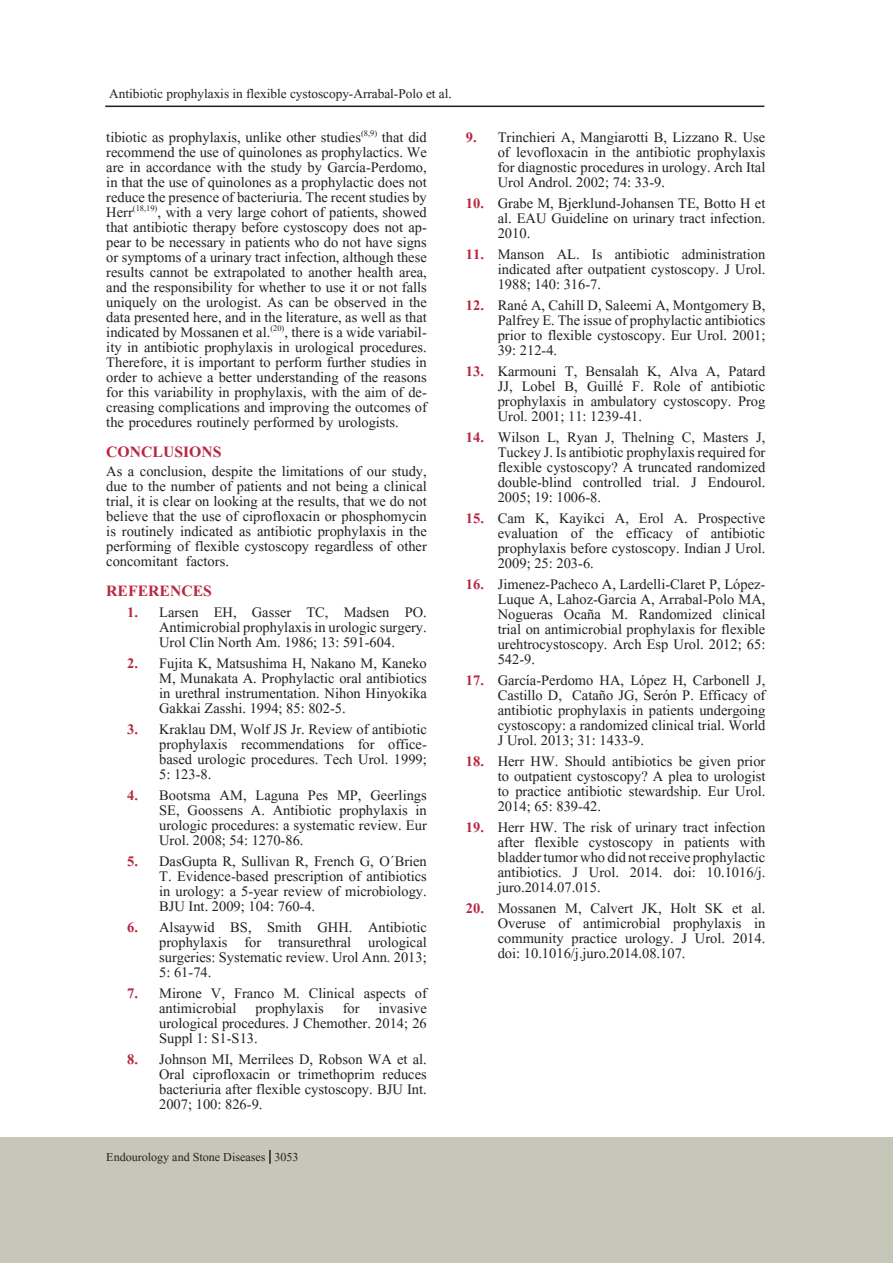
<style>
.page{position:relative;width:893px;height:1263px;background:#fff}
.page>*{position:absolute;margin:0;border:0;box-sizing:border-box;transform-origin:0 0}
.t1{font:700 19.5px "Aparajita";color:#b62841}
.t2{font:18px/15px "Aparajita";color:#231f20;text-align:justify}
.t3{font:16.5px "Aparajita";color:#231f20}
.t4{font:15px "Aparajita";color:#231f20}
.s1{font-weight:700;color:#b62841}
</style>
<div class="page">
<div style="left:0;top:1137px;width:893px;height:126px;background:#c7c7b9"></div>
<hr style="left:105px;top:106px;width:659px;height:1px;background:#231f20">
<svg style="left:269px;top:1150px;width:2px;height:14px"></svg>
<p class="t3" style="left:109px;top:86px;width:344px">Antibiotic prophylaxis in flexible cystoscopy-Arrabal-Polo et al.</p>
<p class="t2" style="left:106px;top:131px;width:322px">tibiotic as prophylaxis, unlike other studies<sup>(8,9)</sup> that did recommend the use of quinolones as prophylactics. We are in accordance with the study by García-Perdomo, in that the use of quinolones as a prophylactic does not reduce the presence of bacteriuria. The recent studies by Herr<sup>(18,19)</sup>, with a very large cohort of patients, showed that antibiotic therapy before cystoscopy does not ap&shy;pear to be necessary in patients who do not have signs or symptoms of a urinary tract infection, although these results cannot be extrapolated to another health area, and the responsibility for whether to use it or not falls uniquely on the urologist. As can be observed in the data presented here, and in the literature, as well as that indicated by Mossanen et al.<sup>(20)</sup>, there is a wide variabil&shy;ity in antibiotic prophylaxis in urological procedures.<br>Therefore, it is important to perform further studies in order to achieve a better understanding of the reasons for this variability in prophylaxis, with the aim of de&shy;creasing complications and improving the outcomes of the procedures routinely performed by urologists.</p>
<p class="t1" style="left:106px;top:443px;width:117px">CONCLUSIONS</p>
<p class="t2" style="left:106px;top:466px;width:322px">As a conclusion, despite the limitations of our study, due to the number of patients and not being a clinical trial, it is clear on looking at the results, that we do not believe that the use of ciprofloxacin or phosphomycin is routinely indicated as antibiotic prophylaxis in the performing of flexible cystoscopy regardless of other concomitant factors.</p>
<p class="t1" style="left:106px;top:582px;width:107px">REFERENCES</p>
<p class="t2" style="left:159px;top:607px;width:269px;text-indent:-32px"><span class="s1">1.</span> Larsen EH, Gasser TC, Madsen PO.<br>Antimicrobial prophylaxis in urologic surgery.<br>Urol Clin North Am. 1986; 13: 591-604.</p>
<p class="t2" style="left:159px;top:658px;width:269px;text-indent:-32px"><span class="s1">2.</span> Fujita K, Matsushima H, Nakano M, Kaneko M, Munakata A. Prophylactic oral antibiotics in urethral instrumentation. Nihon Hinyokika Gakkai Zasshi. 1994; 85: 802-5.</p>
<p class="t2" style="left:159px;top:724px;width:269px;text-indent:-32px"><span class="s1">3.</span> Kraklau DM, Wolf JS Jr. Review of antibiotic prophylaxis recommendations for office&shy;based urologic procedures. Tech Urol. 1999; 5: 123-8.</p>
<p class="t2" style="left:159px;top:790px;width:269px;text-indent:-32px"><span class="s1">4.</span> Bootsma AM, Laguna Pes MP, Geerlings SE, Goossens A. Antibiotic prophylaxis in urologic procedures: a systematic review. Eur Urol. 2008; 54: 1270-86.</p>
<p class="t2" style="left:159px;top:856px;width:269px;text-indent:-32px"><span class="s1">5.</span> DasGupta R, Sullivan R, French G, O´Brien T. Evidence-based prescription of antibiotics in urology: a 5-year review of microbiology.<br>BJU Int. 2009; 104: 760-4.</p>
<p class="t2" style="left:159px;top:922px;width:269px;text-indent:-32px"><span class="s1">6.</span> Alsaywid BS, Smith GHH. Antibiotic prophylaxis for transurethral urological surgeries: Systematic review. Urol Ann. 2013; 5: 61-74.</p>
<p class="t2" style="left:159px;top:988px;width:269px;text-indent:-32px"><span class="s1">7.</span> Mirone V, Franco M. Clinical aspects of antimicrobial prophylaxis for invasive urological procedures. J Chemother. 2014; 26<br>Suppl 1: S1-S13.</p>
<p class="t2" style="left:159px;top:1054px;width:269px;text-indent:-32px"><span class="s1">8.</span> Johnson MI, Merrilees D, Robson WA et al.<br>Oral ciprofloxacin or trimethoprim reduces bacteriuria after flexible cystoscopy. BJU Int.<br>2007; 100: 826-9.</p>
<p class="t2" style="left:498px;top:131px;width:269px;text-indent:-32px"><span class="s1">9.</span> Trinchieri A, Mangiarotti B, Lizzano R. Use of levofloxacin in the antibiotic prophylaxis for diagnostic procedures in urology. Arch Ital Urol Androl. 2002; 74: 33-9.</p>
<p class="t2" style="left:498px;top:197px;width:269px;text-indent:-32px"><span class="s1">10.</span> Grabe M, Bjerklund-Johansen TE, Botto H et al. EAU Guideline on urinary tract infection.<br>2010.</p>
<p class="t2" style="left:498px;top:248px;width:269px;text-indent:-32px"><span class="s1">11.</span> Manson AL. Is antibiotic administration indicated after outpatient cystoscopy. J Urol.<br>1988; 140: 316-7.</p>
<p class="t2" style="left:498px;top:299px;width:269px;text-indent:-32px"><span class="s1">12.</span> Rané A, Cahill D, Saleemi A, Montgomery B, Palfrey E. The issue of prophylactic antibiotics prior to flexible cystoscopy. Eur Urol. 2001; 39: 212-4.</p>
<p class="t2" style="left:498px;top:365px;width:269px;text-indent:-32px"><span class="s1">13.</span> Karmouni T, Bensalah K, Alva A, Patard JJ, Lobel B, Guillé F. Role of antibiotic prophylaxis in ambulatory cystoscopy. Prog Urol. 2001; 11: 1239-41.</p>
<p class="t2" style="left:498px;top:431px;width:269px;text-indent:-32px"><span class="s1">14.</span> Wilson L, Ryan J, Thelning C, Masters J, Tuckey J. Is antibiotic prophylaxis required for flexible cystoscopy? A truncated randomized double-blind controlled trial. J Endourol.<br>2005; 19: 1006-8.</p>
<p class="t2" style="left:498px;top:512px;width:269px;text-indent:-32px"><span class="s1">15.</span> Cam K, Kayikci A, Erol A. Prospective evaluation of the efficacy of antibiotic prophylaxis before cystoscopy. Indian J Urol.<br>2009; 25: 203-6.</p>
<p class="t2" style="left:498px;top:578px;width:269px;text-indent:-32px"><span class="s1">16.</span> Jimenez-Pacheco A, Lardelli-Claret P, López-Luque A, Lahoz-Garcia A, Arrabal-Polo MA, Nogueras Ocaña M. Randomized clinical trial on antimicrobial prophylaxis for flexible urehtrocystoscopy. Arch Esp Urol. 2012; 65:<br>542-9.</p>
<p class="t2" style="left:498px;top:674px;width:269px;text-indent:-32px"><span class="s1">17.</span> García-Perdomo HA, López H, Carbonell J, Castillo D, Cataño JG, Serón P. Efficacy of antibiotic prophylaxis in patients undergoing cystoscopy: a randomized clinical trial. World J Urol. 2013; 31: 1433-9.</p>
<p class="t2" style="left:498px;top:755px;width:269px;text-indent:-32px"><span class="s1">18.</span> Herr HW. Should antibiotics be given prior to outpatient cystoscopy? A plea to urologist to practice antibiotic stewardship. Eur Urol.<br>2014; 65: 839-42.</p>
<p class="t2" style="left:498px;top:821px;width:269px;text-indent:-32px"><span class="s1">19.</span> Herr HW. The risk of urinary tract infection after flexible cystoscopy in patients with bladder tumor who did not receive prophylactic antibiotics. J Urol. 2014. doi: 10.1016/j. juro.2014.07.015.</p>
<p class="t2" style="left:498px;top:902px;width:269px;text-indent:-32px"><span class="s1">20.</span> Mossanen M, Calvert JK, Holt SK et al.<br>Overuse of antimicrobial prophylaxis in community practice urology. J Urol. 2014. doi: 10.1016/j.juro.2014.08.107.</p>
<p class="t4" style="left:106px;top:1149px;width:194px">Endourology and Stone Diseases 3053</p>
</div>
